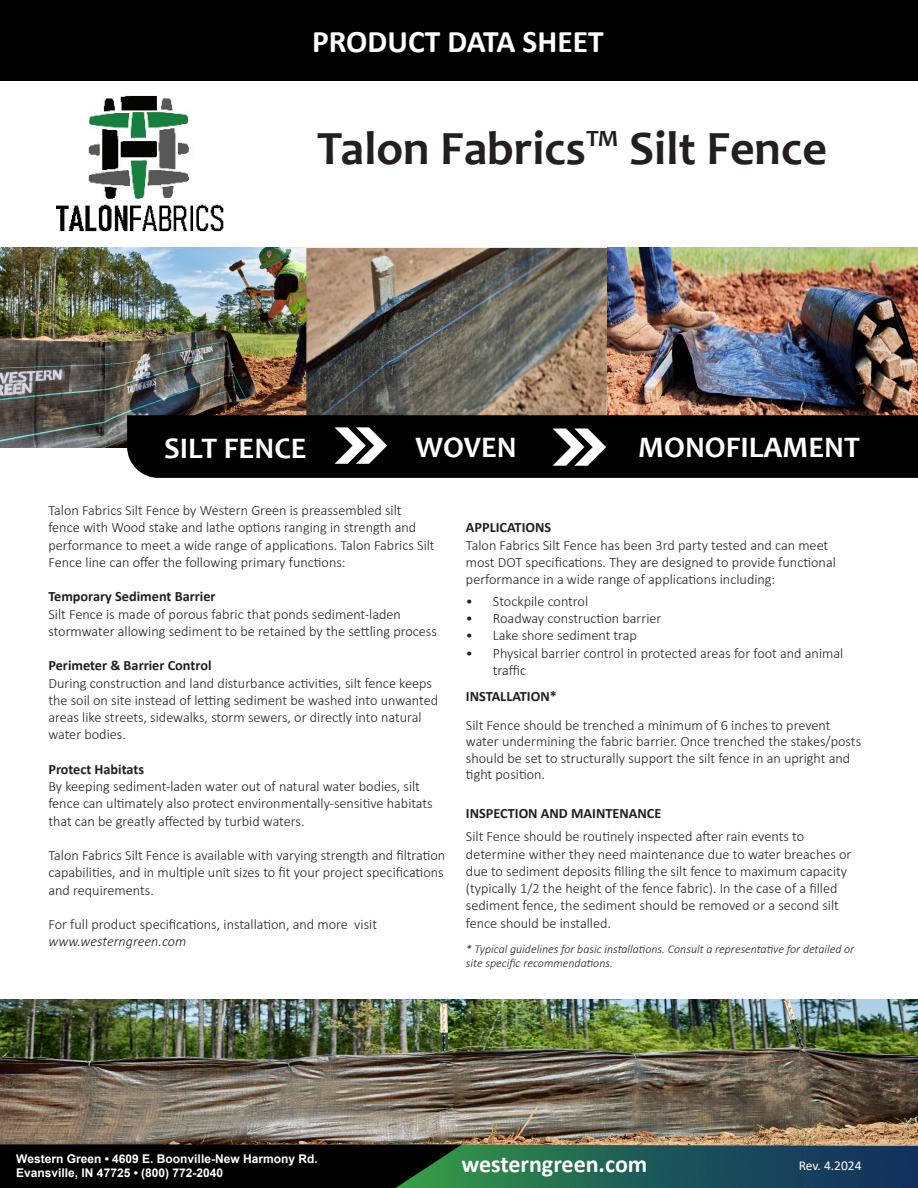
<style>
.page{position:relative;width:918px;height:1188px;background:#fff}
.page>*{position:absolute;margin:0;border:0;box-sizing:border-box;transform-origin:0 0}
.t1{font:700 48px "Candara";color:#231f20}
.t2{font:700 31.5px "Calibri";color:#fff}
.t3{font:700 30px "Candara";color:#fff}
.t4{font:700 24px "Calibri";color:#fff}
.t5{font:300 14.25px/17.2px "Calibri";color:#231f20}
.t6{font:700 14.25px "Calibri";color:#231f20}
.t7{font:italic 300 14.25px "Calibri";color:#231f20}
.t8{font:13.5px "Calibri";color:#fff}
.t9{font:italic 300 12px/13.5px "Calibri";color:#231f20}
.t10{font:700 12px "Arial";color:#fff}
</style>
<div class="page">
<img style="left:0;top:999px;width:918px;height:145px">
<div style="left:0;top:0;width:918px;height:81px;background:#000"></div>
<img style="left:462px;top:1144px;width:456px;height:44px">
<svg style="left:0;top:1144px;width:462px;height:44px;background:#050b05"></svg>
<img style="left:56px;top:95px;width:168px;height:137px">
<img style="left:0;top:248px;width:607px;height:199px">
<img style="left:608px;top:248px;width:310px;height:167px">
<div style="left:127px;top:415px;width:791px;height:63px;background:#000"></div>
<img style="left:333px;top:425px;width:56px;height:40px">
<img style="left:552px;top:427px;width:56px;height:40px">
<p class="t2" style="left:312px;top:20px;width:293px">PRODUCT DATA SHEET</p>
<p class="t1" style="left:317px;top:119px;width:511px">Talon Fabrics™ Silt Fence</p>
<p class="t3" style="left:164px;top:429px;width:144px">SILT FENCE</p>
<p class="t3" style="left:415px;top:429px;width:103px">WOVEN</p>
<p class="t3" style="left:638px;top:429px;width:223px">MONOFILAMENT</p>
<p class="t5" style="left:48px;top:502px;width:388px">Talon Fabrics Silt Fence by Western Green is preassembled silt fence with Wood stake and lathe options ranging in strength and performance to meet a wide range of applications. Talon Fabrics Silt Fence line can offer the following primary functions:</p>
<p class="t6" style="left:48px;top:586px;width:169px">Temporary Sediment Barrier</p>
<p class="t5" style="left:48px;top:605px;width:390px">Silt Fence is made of porous fabric that ponds sediment-laden stormwater allowing sediment to be retained by the settling process</p>
<p class="t6" style="left:48px;top:655px;width:165px">Perimeter &amp; Barrier Control</p>
<p class="t5" style="left:48px;top:674px;width:391px">During construction and land disturbance activities, silt fence keeps the soil on site instead of letting sediment be washed into unwanted areas like streets, sidewalks, storm sewers, or directly into natural water bodies.</p>
<p class="t6" style="left:48px;top:759px;width:97px">Protect Habitats</p>
<p class="t5" style="left:48px;top:778px;width:386px">By keeping sediment-laden water out of natural water bodies, silt fence can ultimately also protect environmentally-sensitive habitats that can be greatly affected by turbid waters.</p>
<p class="t5" style="left:48px;top:847px;width:398px;text-align:justify">Talon Fabrics Silt Fence is available with varying strength and filtration capabilities, and in multiple unit sizes to fit your project specifications and requirements.</p>
<p class="t5" style="left:48px;top:916px;width:330px">For full product specifications, installation, and more visit</p>
<p class="t7" style="left:48px;top:933px;width:139px">www.westerngreen.com</p>
<p class="t6" style="left:466px;top:517px;width:87px">APPLICATIONS</p>
<p class="t5" style="left:466px;top:536px;width:371px">Talon Fabrics Silt Fence has been 3rd party tested and can meet most DOT specifications. They are designed to provide functional performance in a wide range of applications including:</p>
<p class="t5" style="left:466px;top:592px;width:124px">• Stockpile control</p>
<p class="t5" style="left:466px;top:610px;width:197px">• Roadway construction barrier</p>
<p class="t5" style="left:466px;top:627px;width:173px">• Lake shore sediment trap</p>
<p class="t5" style="left:493px;top:644px;width:352px;text-indent:-27px">• Physical barrier control in protected areas for foot and animal traffic</p>
<p class="t6" style="left:466px;top:686px;width:92px">INSTALLATION*</p>
<p class="t5" style="left:466px;top:716px;width:397px;line-height:16.5px">Silt Fence should be trenched a minimum of 6 inches to prevent water undermining the fabric barrier. Once trenched the stakes/posts should be set to structurally support the silt fence in an upright and tight position.</p>
<p class="t6" style="left:466px;top:803px;width:197px">INSPECTION AND MAINTENANCE</p>
<p class="t5" style="left:466px;top:828px;width:387px">Silt Fence should be routinely inspected after rain events to determine wither they need maintenance due to water breaches or due to sediment deposits filling the silt fence to maximum capacity (typically 1/2 the height of the fence fabric). In the case of a filled sediment fence, the sediment should be removed or a second silt fence should be installed.</p>
<p class="t9" style="left:466px;top:942px;width:390px">* Typical guidelines for basic installations. Consult a representative for detailed or site specific recommendations.</p>
<p class="t10" style="left:16px;top:1150px;width:303px">Western Green • 4609 E. Boonville-New Harmony Rd.</p>
<p class="t10" style="left:16px;top:1165px;width:208px">Evansville, IN 47725 • (800) 772-2040</p>
<p class="t4" style="left:461px;top:1147px;width:188px">westerngreen.com</p>
<p class="t8" style="left:799px;top:1156px;width:64px">Rev. 4.2024</p>
</div>
